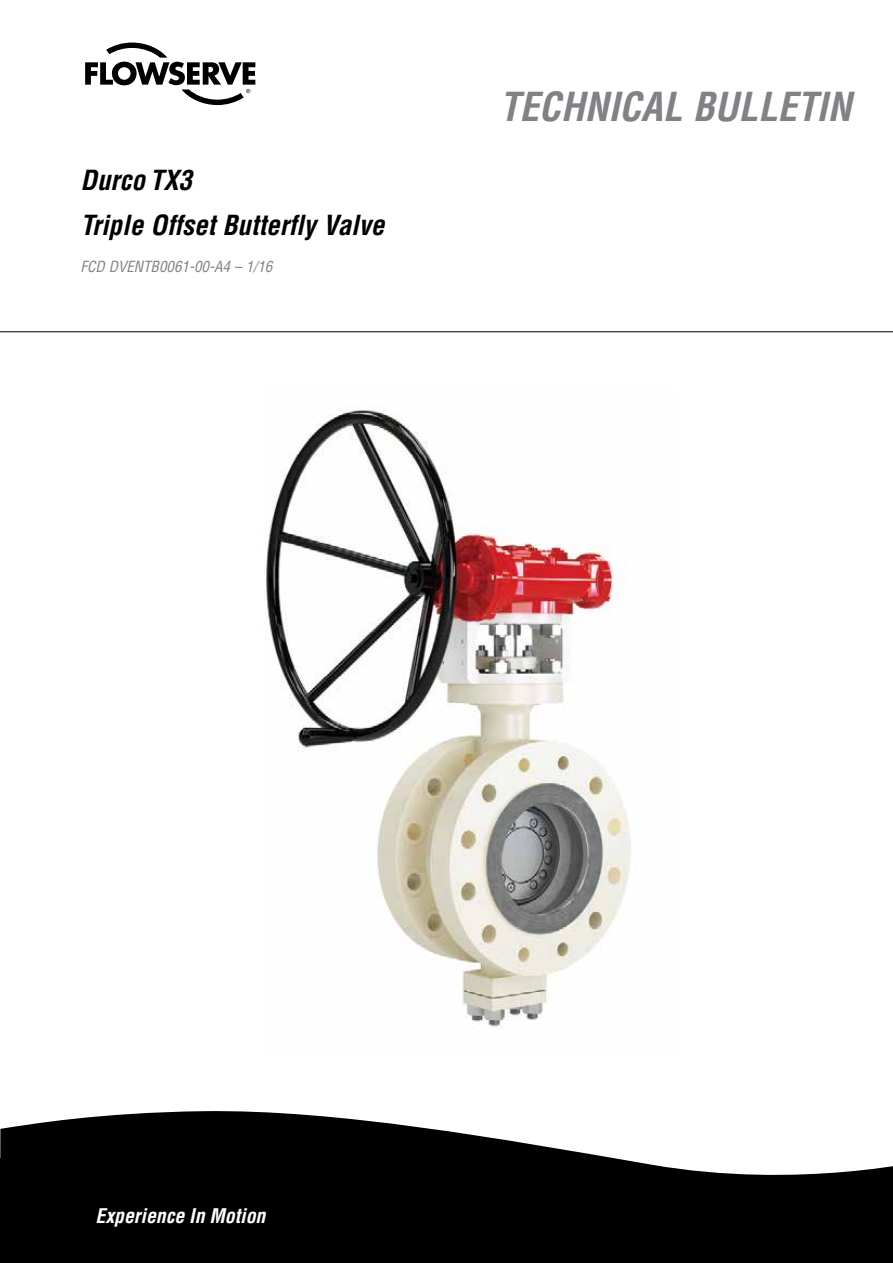
<style>
.page{position:relative;width:893px;height:1263px;background:#fff}
.page>*{position:absolute;margin:0;border:0;box-sizing:border-box;transform-origin:0 0}
.t1{font:italic 700 condensed 39px "Helvetica LT Std";color:#808285}
.t2{font:italic 700 condensed 27px/45px "Helvetica LT Std";color:#000}
.t3{font:italic 700 condensed 19.65px "Helvetica LT Std";color:#fff}
.t4{font:italic condensed 15px "Helvetica LT Std";color:#808285}
</style>
<div class="page">
<svg style="left:11px;top:1111px;width:881px;height:152px;fill:#000"></svg>
<svg style="left:0;top:1127px;width:11px;height:136px"></svg>
<hr style="left:0;top:331px;width:892px;height:1px;background:#000">
<svg style="left:85px;top:43px;width:170px;height:62px"></svg>
<img style="left:264px;top:410px;width:367px;height:619px">
<p class="t2" style="left:81px;top:157px;width:305px">Durco TX3<br>Triple Offset Butterfly Valve</p>
<p class="t4" style="left:81px;top:257px;width:193px">FCD DVENTB0061-00-A4 – 1/16</p>
<h1 class="t1" style="left:499px;top:82px;width:352px">TECHNICAL BULLETIN</h1>
<p class="t3" style="left:96px;top:1203px;width:171px">Experience In Motion</p>
</div>
